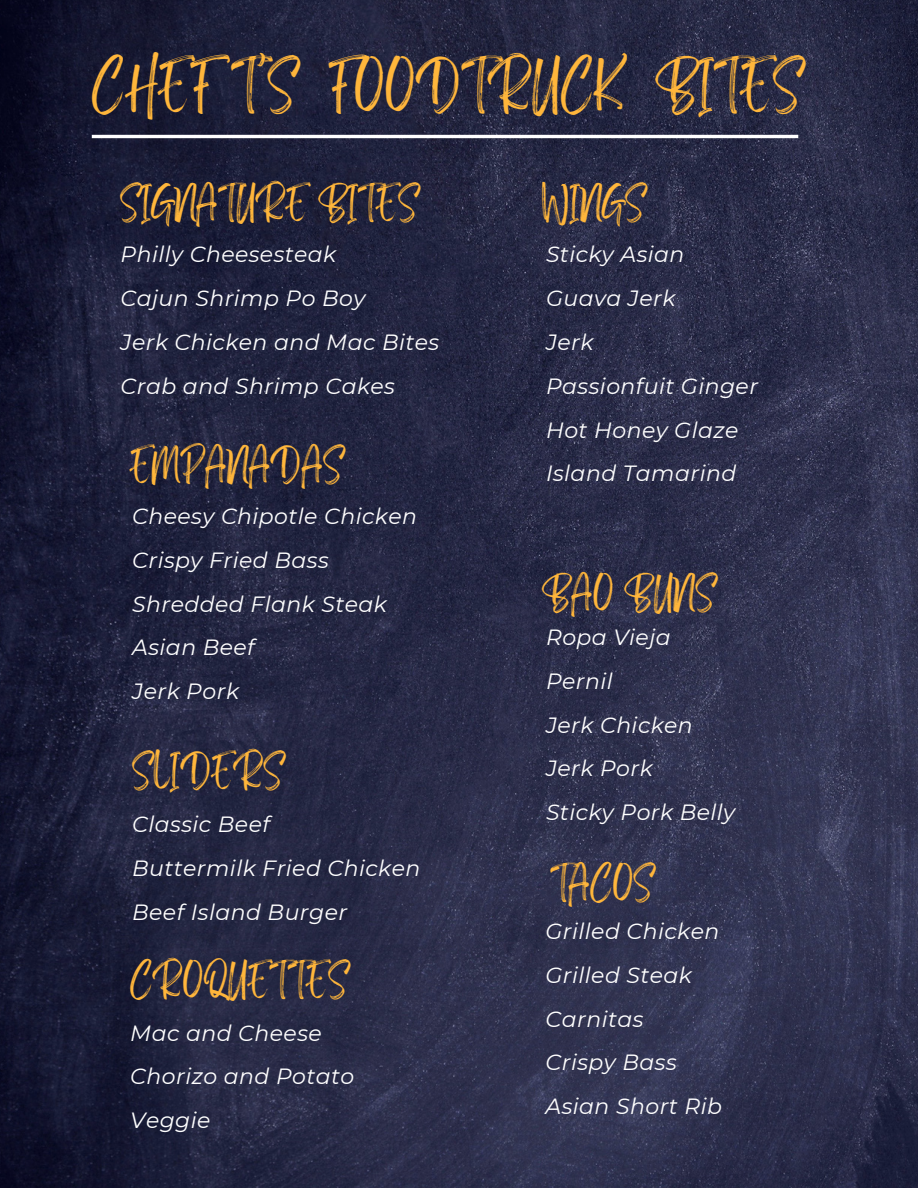
<style>
.page{position:relative;width:918px;height:1188px;background:#fff}
.page>*{position:absolute;margin:0;border:0;box-sizing:border-box;transform-origin:0 0}
.t1{font:37.65px "Brightwall";color:#ffb63b}
.t2{font:25.65px "Brightwall";color:#ffb63b}
.t3{font:italic 22.05px/43.8px "Montserrat";letter-spacing:.02em;color:#fff}
</style>
<div class="page">
<img style="left:0;top:0;width:918px;height:1188px">
<hr style="left:92px;top:135px;width:706px;height:3px;background:#fff">
<h1 class="t1" style="left:92px;top:74px;width:714px">CHEF T’S FOODTRUCK BITES</h1>
<p class="t2" style="left:120px;top:195px;width:301px">SIGNATURE BITES</p>
<p class="t3" style="left:121px;top:232px;width:320px">Philly Cheesesteak<br>Cajun Shrimp Po Boy<br>Jerk Chicken and Mac Bites<br>Crab and Shrimp Cakes</p>
<p class="t2" style="left:130px;top:457px;width:216px">EMPANADAS</p>
<p class="t3" style="left:132px;top:494px;width:286px">Cheesy Chipotle Chicken<br>Crispy Fried Bass<br>Shredded Flank Steak<br>Asian Beef<br>Jerk Pork</p>
<p class="t2" style="left:132px;top:764px;width:154px">SLIDERS</p>
<p class="t3" style="left:132px;top:803px;width:290px">Classic Beef<br>Buttermilk Fried Chicken<br>Beef Island Burger</p>
<p class="t2" style="left:130px;top:973px;width:221px">CROQUETTES</p>
<p class="t3" style="left:130px;top:1011px;width:226px">Mac and Cheese<br>Chorizo and Potato<br>Veggie</p>
<p class="t2" style="left:542px;top:195px;width:106px">WINGS</p>
<p class="t3" style="left:546px;top:232px;width:214px">Sticky Asian<br>Guava Jerk<br>Jerk<br>Passionfuit Ginger<br>Hot Honey Glaze<br>Island Tamarind</p>
<p class="t2" style="left:542px;top:585px;width:176px">BAO BUNS</p>
<p class="t3" style="left:546px;top:615px;width:191px">Ropa Vieja<br>Pernil<br>Jerk Chicken<br>Jerk Pork<br>Sticky Pork Belly</p>
<p class="t2" style="left:550px;top:875px;width:106px">TACOS</p>
<p class="t3" style="left:546px;top:909px;width:178px">Grilled Chicken<br>Grilled Steak<br>Carnitas<br>Crispy Bass<br>Asian Short Rib</p>
</div>
